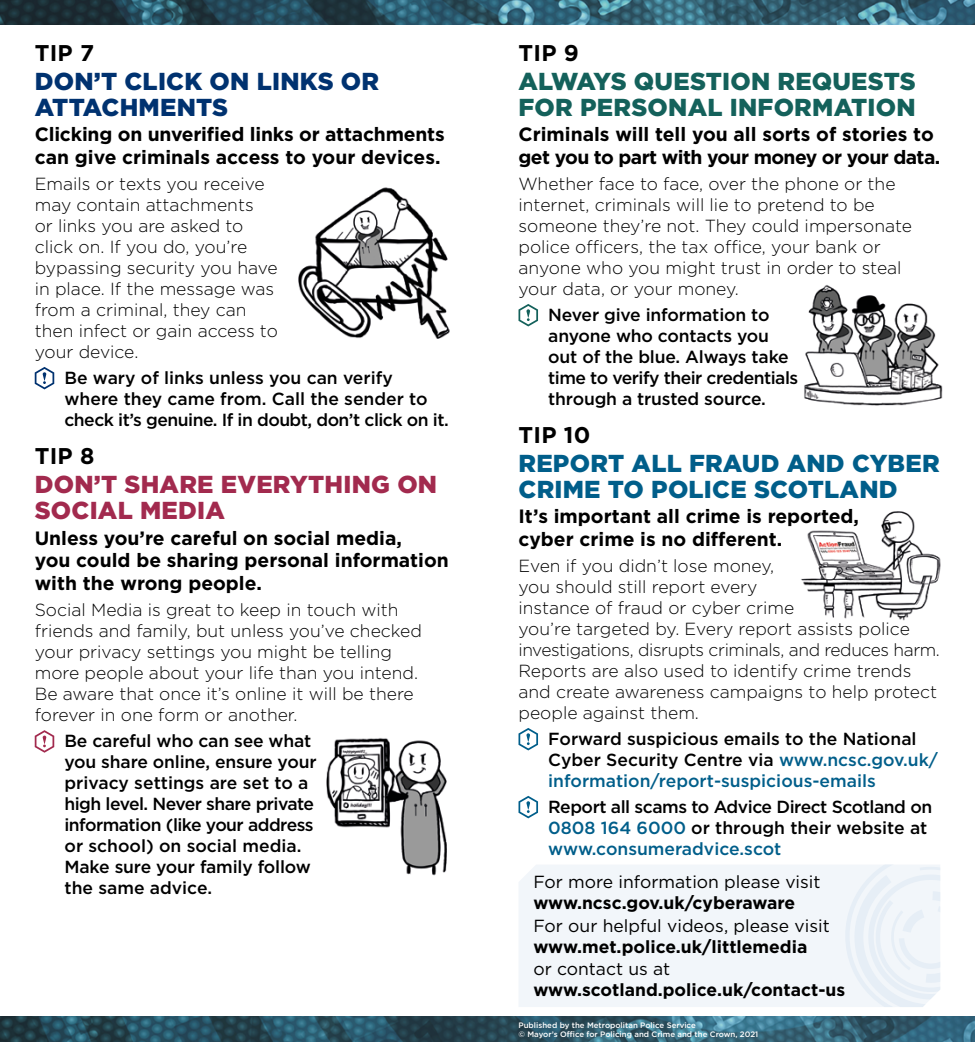
<style>
.page{position:relative;width:975px;height:1042px;background:#fff}
.page>*{position:absolute;margin:0;border:0;box-sizing:border-box;transform-origin:0 0}
.t1{font:900 24.5px/26.2px "Gotham";letter-spacing:.01em;color:#14615b}
.t2{font:900 24.5px/26.2px "Gotham";letter-spacing:.01em;color:#005e8a}
.t3{font:900 24.5px/26.2px "Gotham";letter-spacing:.01em;color:#a22a4e}
.t4{font:900 24.5px/26.2px "Gotham";letter-spacing:.01em;color:#003270}
.t5{font:700 22.75px "Gotham";letter-spacing:.01em;color:#000}
.t6{font:700 19.25px/22.8px "Gotham";color:#000}
.t7{font:300 17.5px/21px "Gotham";color:#000}
.t8{font:500 17.5px/21px "Gotham";letter-spacing:-.01em;color:#000}
.t9{font:700 17.5px "Gotham";color:#000}
.t10{font:17.5px "Gotham";color:#000}
.t11{font:500 7.88px/8.8px "Gotham";color:#fff}
.s1{color:#005e8a}
</style>
<div class="page">
<svg style="left:35px;top:367px;width:19px;height:22px"></svg>
<img style="left:298px;top:187px;width:152px;height:152px">
<svg style="left:518px;top:304px;width:20px;height:22px"></svg>
<img style="left:804px;top:285px;width:139px;height:121px">
<img style="left:801px;top:511px;width:140px;height:110px">
<svg style="left:518px;top:728px;width:20px;height:22px"></svg>
<svg style="left:518px;top:796px;width:20px;height:22px"></svg>
<svg style="left:35px;top:730px;width:19px;height:23px"></svg>
<img style="left:326px;top:738px;width:121px;height:138px">
<div style="left:519px;top:865px;width:326px;height:142px;background:#f2f6fa"></div>
<svg style="left:845px;top:864px;width:95px;height:143px"></svg>
<img style="left:0;top:1016px;width:975px;height:26px">
<img style="left:0;top:0;width:975px;height:25px">
<h2 class="t5" style="left:35px;top:38px;width:61px">TIP 7</h2>
<h1 class="t4" style="left:35px;top:68px;width:346px">DON’T CLICK ON LINKS OR<br>ATTACHMENTS</h1>
<p class="t6" style="left:35px;top:123px;width:411px">Clicking on unverified links or attachments can give criminals access to your devices.</p>
<p class="t7" style="left:35px;top:173px;width:245px">Emails or texts you receive may contain attachments<br>or links you are asked to click on. If you do, you’re bypassing security you have in place. If the message was from a criminal, they can then infect or gain access to your device.</p>
<p class="t8" style="left:64px;top:367px;width:386px">Be wary of links unless you can verify where they came from. Call the sender to check it’s genuine. If in doubt, don’t click on it.</p>
<h2 class="t5" style="left:35px;top:441px;width:61px">TIP 8</h2>
<h1 class="t3" style="left:35px;top:471px;width:404px">DON’T SHARE EVERYTHING ON<br>SOCIAL MEDIA</h1>
<p class="t6" style="left:35px;top:526px;width:416px">Unless you’re careful on social media,<br>you could be sharing personal information with the wrong people.</p>
<p class="t7" style="left:35px;top:599px;width:389px">Social Media is great to keep in touch with friends and family, but unless you’ve checked your privacy settings you might be telling more people about your life than you intend.<br>Be aware that once it’s online it will be there forever in one form or another.</p>
<p class="t8" style="left:64px;top:730px;width:254px">Be careful who can see what you share online, ensure your privacy settings are set to a high level. Never share private information (like your address or school) on social media.<br>Make sure your family follow the same advice.</p>
<h2 class="t5" style="left:518px;top:38px;width:62px">TIP 9</h2>
<h1 class="t1" style="left:518px;top:68px;width:399px">ALWAYS QUESTION REQUESTS<br>FOR PERSONAL INFORMATION</h1>
<p class="t6" style="left:518px;top:123px;width:423px">Criminals will tell you all sorts of stories to get you to part with your money or your data.</p>
<p class="t7" style="left:518px;top:173px;width:395px">Whether face to face, over the phone or the internet, criminals will lie to pretend to be someone they’re not. They could impersonate police officers, the tax office, your bank or anyone who you might trust in order to steal your data, or your money.</p>
<p class="t8" style="left:548px;top:304px;width:251px">Never give information to anyone who contacts you out of the blue. Always take time to verify their credentials through a trusted source.</p>
<h2 class="t5" style="left:518px;top:420px;width:73px">TIP 10</h2>
<h1 class="t2" style="left:518px;top:450px;width:423px">REPORT ALL FRAUD AND CYBER<br>CRIME TO POLICE SCOTLAND</h1>
<p class="t6" style="left:518px;top:505px;width:342px">It’s important all crime is reported, cyber crime is no different.</p>
<p class="t7" style="left:518px;top:555px;width:423px">Even if you didn’t lose money,<br>you should still report every<br>instance of fraud or cyber crime<br>you’re targeted by. Every report assists police investigations, disrupts criminals, and reduces harm.<br>Reports are also used to identify crime trends and create awareness campaigns to help protect people against them.</p>
<p class="t8" style="left:548px;top:728px;width:391px">Forward suspicious emails to the National<br>Cyber Security Centre via <span class="s1">www.ncsc.gov.uk/ information/report-suspicious-emails</span></p>
<p class="t8" style="left:548px;top:796px;width:385px">Report all scams to Advice Direct Scotland on<br><span class="s1">0808 164 6000</span> or through their website at <span class="s1">www.consumeradvice.scot</span></p>
<p class="t10" style="left:533px;top:871px;width:289px">For more information please visit</p>
<p class="t9" style="left:533px;top:891px;width:263px">www.ncsc.gov.uk/cyberaware</p>
<p class="t10" style="left:533px;top:914px;width:298px">For our helpful videos, please visit</p>
<p class="t9" style="left:533px;top:935px;width:275px">www.met.police.uk/littlemedia</p>
<p class="t10" style="left:533px;top:958px;width:138px">or contact us at</p>
<p class="t9" style="left:533px;top:978px;width:313px">www.scotland.police.uk/contact-us</p>
<p class="t11" style="left:518px;top:1020px;width:241px">Published by the Metropolitan Police Service<br>© Mayor’s Office for Policing and Crime and the Crown, 2021</p>
</div>
